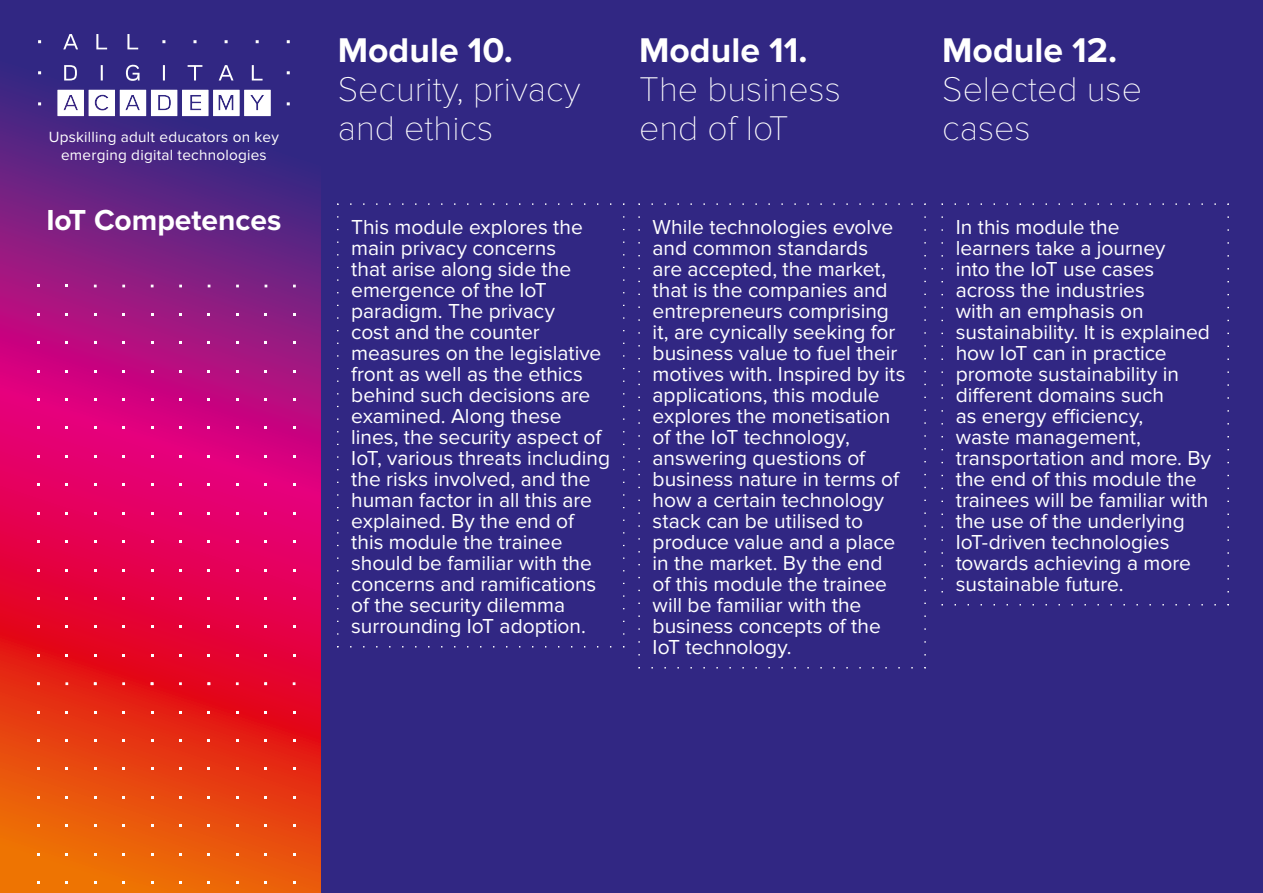
<style>
.page{position:relative;width:1263px;height:893px;background:#fff}
.page>*{position:absolute;margin:0;border:0;box-sizing:border-box;transform-origin:0 0}
.t1{font:100 35.55px/39.2px "Proxima Nova T";color:#fff}
.t2{font:700 35.55px "Proxima Nova";color:#fff}
.t3{font:700 30px "Proxima Nova";color:#fff}
.t4{font:21px/21px "Proxima Nova";color:#fff}
.t5{font:15.3px/17.7px "Proxima Nova";letter-spacing:.015em;color:#fff;text-align:center}
</style>
<div class="page">
<div style="left:225px;top:0;width:1038px;height:893px;background:#312783"></div>
<svg style="left:0;top:0;width:320px;height:893px;background:#b71f56"></svg>
<svg style="left:38px;top:34px;width:252px;height:82px"></svg>
<svg style="left:94px;top:276px;width:204px;height:11px;background:#872384"></svg>
<p class="t5" style="left:49px;top:128px;width:232px">Upskilling adult educators on key emerging digital technologies</p>
<h2 class="t3" style="left:46px;top:203px;width:237px">IoT Competences</h2>
<h1 class="t2" style="left:338px;top:30px;width:177px">Module 10.</h1>
<h1 class="t1" style="left:338px;top:70px;width:244px">Security, privacy and ethics</h1>
<h1 class="t2" style="left:639px;top:30px;width:170px">Module 11.</h1>
<h1 class="t1" style="left:639px;top:70px;width:203px">The business end of IoT</h1>
<h1 class="t2" style="left:942px;top:30px;width:177px">Module 12.</h1>
<h1 class="t1" style="left:942px;top:70px;width:201px">Selected use cases</h1>
<p class="t4" style="left:351px;top:217px;width:260px">This module explores the main privacy concerns<br>that arise along side the emergence of the IoT paradigm. The privacy<br>cost and the counter measures on the legislative front as well as the ethics behind such decisions are examined. Along these lines, the security aspect of<br>IoT, various threats including the risks involved, and the human factor in all this are explained. By the end of this module the trainee should be familiar with the concerns and ramifications of the security dilemma surrounding IoT adoption.</p>
<p class="t4" style="left:956px;top:217px;width:257px">In this module the<br>learners take a journey<br>into the IoT use cases across the industries<br>with an emphasis on sustainability. It is explained how IoT can in practice promote sustainability in different domains such<br>as energy efficiency,<br>waste management, transportation and more. By the end of this module the trainees will be familiar with the use of the underlying<br>IoT-driven technologies towards achieving a more sustainable future.</p>
<p class="t4" style="left:653px;top:217px;width:254px">While technologies evolve and common standards<br>are accepted, the market, that is the companies and entrepreneurs comprising it, are cynically seeking for business value to fuel their motives with. Inspired by its applications, this module explores the monetisation of the IoT technology, answering questions of business nature in terms of how a certain technology stack can be utilised to produce value and a place in the market. By the end<br>of this module the trainee will be familiar with the business concepts of the<br>IoT technology.</p>
</div>
